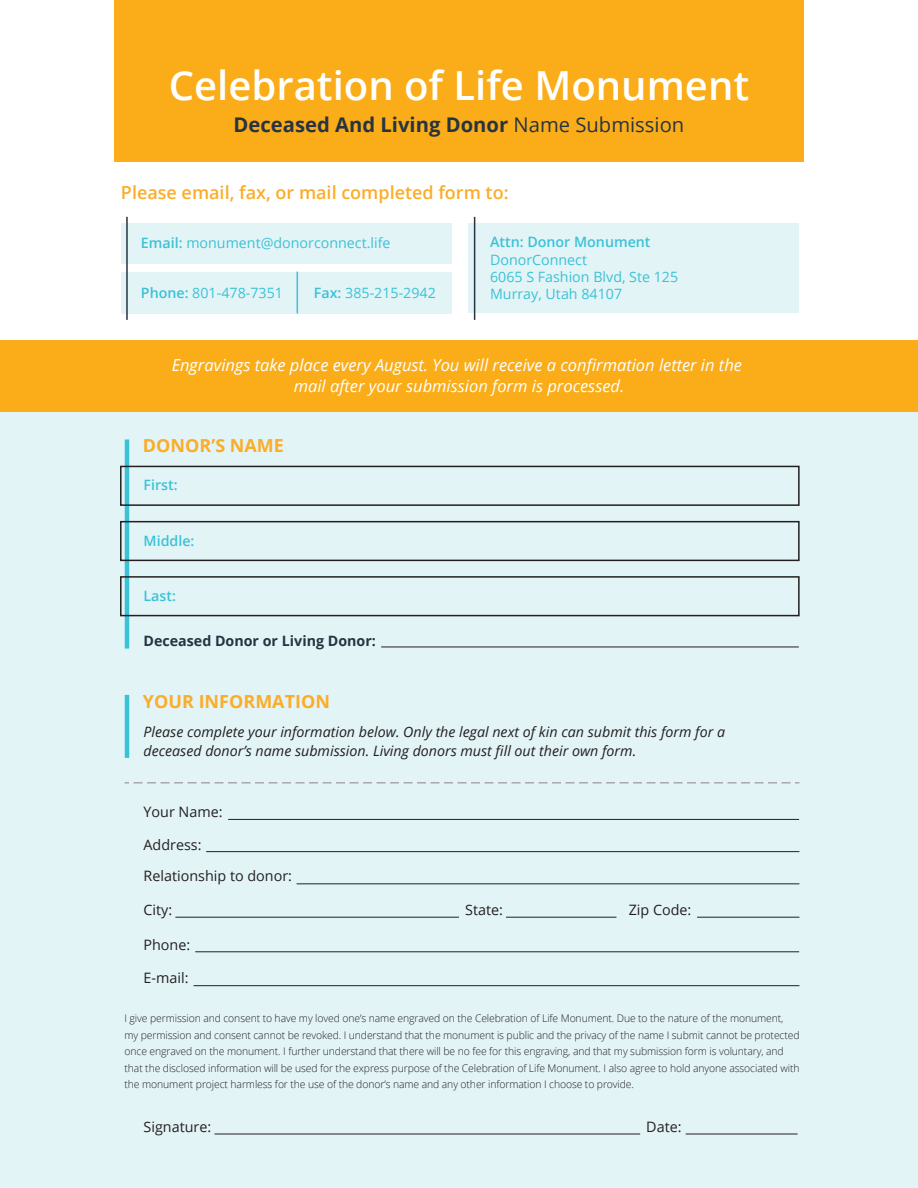
<style>
.page{position:relative;width:918px;height:1188px;background:#fff}
.page>*{position:absolute;margin:0;border:0;box-sizing:border-box;transform-origin:0 0}
.t1{font:600 40.05px "Open Sans";color:#fff}
.t2{font:700 20.25px "Open Sans";color:#273440}
.t3{font:600 18px "Open Sans";color:#fbad28}
.t4{font:700 18px "Open Sans";color:#fbad28}
.t5{font:italic 16.5px/21px "Open Sans";color:#fff;text-align:center}
.t6{font:14.4px/31.3px "Open Sans";color:#231f20}
.t7{font:italic 14.25px/19.5px "Open Sans";color:#231f20}
.t8{font:14.25px/17.1px "Open Sans";color:#3ac2d7}
.t9{font:600 14.25px "Open Sans";color:#3ac2d7}
.t10{font:700 14.25px "Open Sans";color:#273440}
.t11{font:300 10.5px/16.5px "Open Sans";letter-spacing:-.01em;color:#231f20}
.s1{font-weight:400}
.s2{font-weight:600}
</style>
<div class="page">
<div style="left:0;top:356px;width:918px;height:832px;background:#e3f4f7"></div>
<hr style="left:125px;top:439px;width:4px;height:210px;background:#3ac2d7">
<hr style="left:125px;top:695px;width:4px;height:63px;background:#3ac2d7">
<div style="left:120px;top:466px;width:680px;height:40px;border:2px solid #231f20"></div>
<div style="left:114px;top:0;width:690px;height:161px;background:#faad19"></div>
<div style="left:121px;top:223px;width:330px;height:41px;background:#e3f4f7"></div>
<div style="left:469px;top:223px;width:330px;height:90px;background:#e3f4f7"></div>
<hr style="left:474px;top:217px;width:1px;height:103px;background:#273440">
<div style="left:121px;top:272px;width:330px;height:42px;background:#e3f4f7"></div>
<hr style="left:297px;top:272px;width:1px;height:42px;background:#3ac2d7">
<div style="left:0;top:341px;width:918px;height:71px;background:#faad19"></div>
<hr style="left:126px;top:217px;width:2px;height:103px;background:#273440">
<div style="left:120px;top:576px;width:680px;height:40px;border:2px solid #231f20"></div>
<div style="left:120px;top:521px;width:680px;height:40px;border:2px solid #231f20"></div>
<hr style="left:228px;top:819px;width:571px;height:1px;background:#231f20">
<hr style="left:206px;top:851px;width:593px;height:1px;background:#231f20">
<hr style="left:297px;top:883px;width:502px;height:1px;background:#231f20">
<hr style="left:175px;top:917px;width:284px;height:1px;background:#231f20">
<hr style="left:506px;top:917px;width:110px;height:1px;background:#231f20">
<hr style="left:214px;top:1134px;width:426px;height:1px;background:#231f20">
<hr style="left:686px;top:1134px;width:112px;height:1px;background:#231f20">
<hr style="left:697px;top:917px;width:102px;height:1px;background:#231f20">
<hr style="left:195px;top:951px;width:604px;height:1px;background:#231f20">
<hr style="left:194px;top:985px;width:605px;height:1px;background:#231f20">
<svg style="left:125px;top:782px;width:674px;height:2px"></svg>
<hr style="left:381px;top:647px;width:418px;height:1px;background:#231f20">
<h1 class="t1" style="left:169px;top:58px;width:582px">Celebration of Life Monument</h1>
<h2 class="t2" style="left:234px;top:110px;width:452px">Deceased And Living Donor <span class="s1">Name Submission</span></h2>
<h3 class="t3" style="left:121px;top:180px;width:389px">Please email, fax, or mail completed form to:</h3>
<h3 class="t8" style="left:141px;top:234px;width:251px"><span class="s2">Email:</span> monument@donorconnect.life</h3>
<h3 class="t9" style="left:490px;top:232px;width:162px">Attn: Donor Monument</h3>
<h3 class="t8" style="left:490px;top:250px;width:190px">DonorConnect<br>6065 S Fashion Blvd, Ste 125</h3>
<h3 class="t8" style="left:141px;top:284px;width:144px"><span class="s2">Phone:</span> 801-478-7351</h3>
<h3 class="t8" style="left:314px;top:284px;width:124px"><span class="s2">Fax:</span> 385-215-2942</h3>
<h3 class="t8" style="left:490px;top:285px;width:134px">Murray, Utah 84107</h3>
<h3 class="t5" style="left:172px;top:354px;width:572px">Engravings take place every August. You will receive a confirmation letter in the mail after your submission form is processed.</h3>
<h3 class="t4" style="left:143px;top:433px;width:143px">DONOR’S NAME</h3>
<h3 class="t9" style="left:144px;top:475px;width:36px">First:</h3>
<h3 class="t9" style="left:144px;top:531px;width:52px">Middle:</h3>
<h3 class="t9" style="left:144px;top:586px;width:34px">Last:</h3>
<h3 class="t10" style="left:144px;top:630px;width:234px">Deceased Donor or Living Donor:</h3>
<h3 class="t4" style="left:143px;top:689px;width:189px">YOUR INFORMATION</h3>
<h3 class="t7" style="left:144px;top:721px;width:583px">Please complete your information below. Only the legal next of kin can submit this form for a deceased donor’s name submission. Living donors must fill out their own form.</h3>
<h3 class="t6" style="left:144px;top:796px;width:81px">Your Name:</h3>
<h3 class="t6" style="left:144px;top:829px;width:150px">Address:<br>Relationship to donor:</h3>
<h3 class="t6" style="left:144px;top:894px;width:30px">City:</h3>
<h3 class="t6" style="left:144px;top:929px;width:48px">Phone:</h3>
<h3 class="t6" style="left:144px;top:962px;width:46px">E-mail:</h3>
<h3 class="t6" style="left:465px;top:894px;width:39px">State:</h3>
<h3 class="t6" style="left:629px;top:894px;width:64px">Zip Code:</h3>
<p class="t11" style="left:125px;top:1010px;width:677px">I give permission and consent to have my loved one’s name engraved on the Celebration of Life Monument. Due to the nature of the monument, my permission and consent cannot be revoked. I understand that the monument is public and the privacy of the name I submit cannot be protected once engraved on the monument. I further understand that there will be no fee for this engraving, and that my submission form is voluntary, and that the disclosed information will be used for the express purpose of the Celebration of Life Monument. I also agree to hold anyone associated with the monument project harmless for the use of the donor’s name and any other information I choose to provide.</p>
<h3 class="t6" style="left:144px;top:1111px;width:69px">Signature:</h3>
<h3 class="t6" style="left:646px;top:1111px;width:37px">Date:</h3>
</div>
